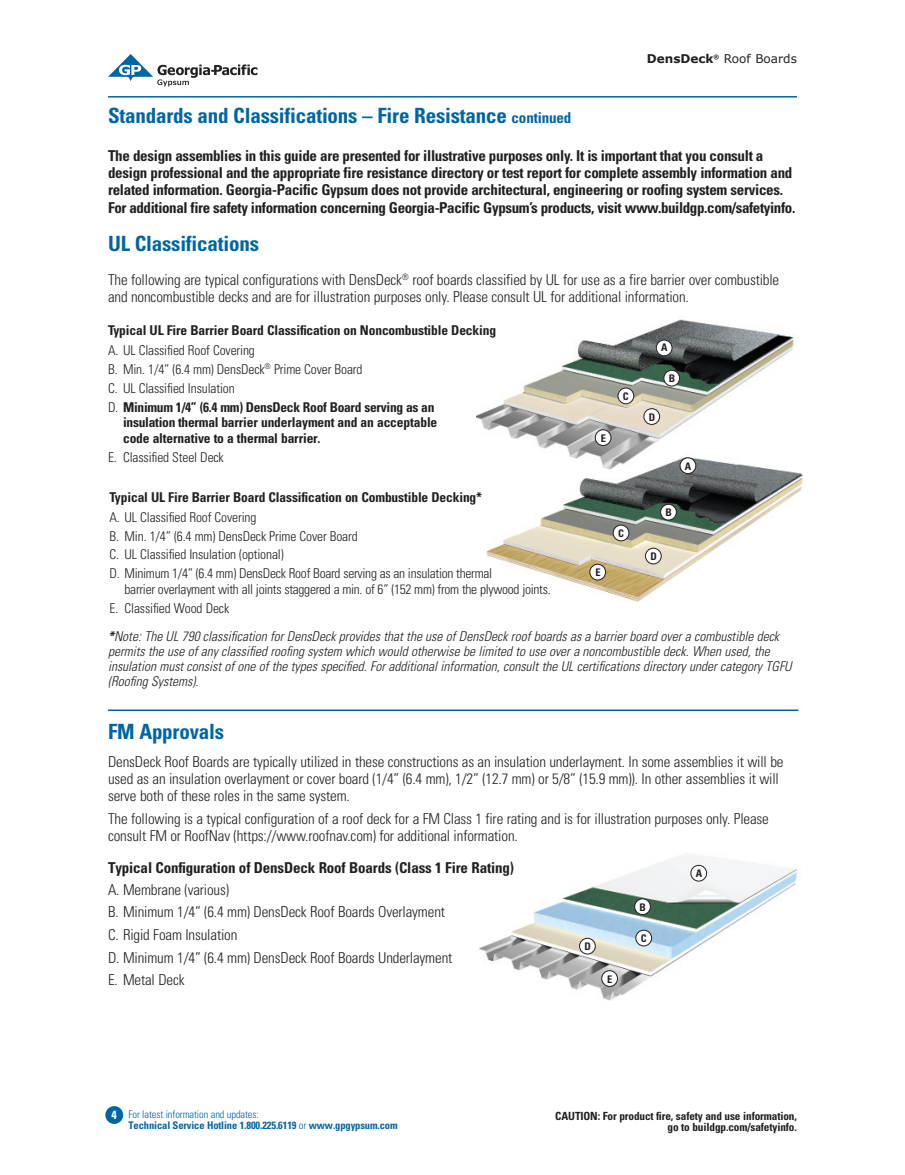
<style>
.page{position:relative;width:905px;height:1175px;background:#fff}
.page>*{position:absolute;margin:0;border:0;box-sizing:border-box;transform-origin:0 0}
.t1{font:700 condensed 21px "Univers LT Std";letter-spacing:-.01em;color:#0065a4}
.t2{font:300 condensed 15px/17.2px "Univers LT Std";letter-spacing:-.01em;color:#231f20}
.t3{font:700 condensed 15px/17.2px "Univers LT Std";letter-spacing:-.02em;color:#231f20}
.t4{font:300 condensed 13.5px/18.8px "Univers LT Std";letter-spacing:-.01em;color:#231f20}
.t5{font:italic 300 condensed 13.5px/15px "Univers LT Std";color:#231f20}
.t6{font:700 condensed 13.5px/15.8px "Univers LT Std";letter-spacing:-.01em;color:#231f20}
.t7{font:12px "Verdana";color:#231f20}
.t8{font:700 condensed 12px "Univers LT Std";color:#fff}
.t9{font:700 condensed 11.25px/11.2px "Univers LT Std";letter-spacing:-.01em;color:#231f20;text-align:right}
.t10{font:700 condensed 10.5px/11.2px "Univers LT Std";letter-spacing:-.01em;color:#0065a4}
.t11{font:700 condensed 10.5px "Univers LT Std";color:#231f20}
.s1{font-weight:700}
.s2{font-size:15px}
.s3{font-weight:300}
</style>
<div class="page">
<svg style="left:108px;top:54px;width:149px;height:32px"></svg>
<hr style="left:108px;top:96px;width:688px;height:2px;background:#0065a4">
<div style="left:106px;top:1106px;width:16px;height:17px;background:#0065a4;border-radius:50%"></div>
<div style="left:105px;top:1106px;width:18px;height:17px;border:2px solid #0065a4;border-radius:50%"></div>
<img style="left:476px;top:319px;width:318px;height:134px">
<div style="left:656px;top:340px;width:16px;height:16px;background:#fff;border-radius:50%"></div>
<div style="left:656px;top:340px;width:16px;height:16px;border:1px solid #231f20;border-radius:50%"></div>
<div style="left:663px;top:370px;width:16px;height:16px;background:#fff;border-radius:50%"></div>
<div style="left:663px;top:370px;width:17px;height:16px;border:1px solid #231f20;border-radius:50%"></div>
<div style="left:618px;top:388px;width:15px;height:16px;background:#fff;border-radius:50%"></div>
<div style="left:617px;top:387px;width:17px;height:17px;border:1px solid #231f20;border-radius:50%"></div>
<div style="left:644px;top:408px;width:15px;height:16px;background:#fff;border-radius:50%"></div>
<div style="left:643px;top:408px;width:17px;height:17px;border:1px solid #231f20;border-radius:50%"></div>
<div style="left:595px;top:430px;width:16px;height:15px;background:#fff;border-radius:50%"></div>
<div style="left:595px;top:429px;width:16px;height:17px;border:1px solid #231f20;border-radius:50%"></div>
<img style="left:486px;top:453px;width:317px;height:148px">
<div style="left:680px;top:458px;width:15px;height:15px;background:#fff;border-radius:50%"></div>
<div style="left:679px;top:457px;width:17px;height:17px;border:1px solid #231f20;border-radius:50%"></div>
<div style="left:660px;top:504px;width:16px;height:16px;background:#fff;border-radius:50%"></div>
<div style="left:660px;top:504px;width:16px;height:16px;border:1px solid #231f20;border-radius:50%"></div>
<div style="left:613px;top:525px;width:16px;height:16px;background:#fff;border-radius:50%"></div>
<div style="left:612px;top:525px;width:17px;height:16px;border:1px solid #231f20;border-radius:50%"></div>
<div style="left:645px;top:548px;width:16px;height:16px;background:#fff;border-radius:50%"></div>
<div style="left:645px;top:548px;width:16px;height:16px;border:1px solid #231f20;border-radius:50%"></div>
<div style="left:590px;top:564px;width:15px;height:16px;background:#fff;border-radius:50%"></div>
<div style="left:589px;top:564px;width:17px;height:16px;border:1px solid #231f20;border-radius:50%"></div>
<img style="left:479px;top:853px;width:319px;height:148px">
<div style="left:690px;top:865px;width:16px;height:16px;background:#fff;border-radius:50%"></div>
<div style="left:690px;top:865px;width:17px;height:16px;border:1px solid #231f20;border-radius:50%"></div>
<div style="left:634px;top:898px;width:16px;height:16px;background:#fff;border-radius:50%"></div>
<div style="left:634px;top:898px;width:16px;height:17px;border:1px solid #231f20;border-radius:50%"></div>
<div style="left:635px;top:930px;width:16px;height:16px;background:#fff;border-radius:50%"></div>
<div style="left:635px;top:929px;width:17px;height:17px;border:1px solid #231f20;border-radius:50%"></div>
<div style="left:579px;top:938px;width:16px;height:16px;background:#fff;border-radius:50%"></div>
<div style="left:579px;top:938px;width:16px;height:16px;border:1px solid #231f20;border-radius:50%"></div>
<div style="left:601px;top:970px;width:16px;height:16px;background:#fff;border-radius:50%"></div>
<div style="left:601px;top:970px;width:17px;height:16px;border:1px solid #231f20;border-radius:50%"></div>
<hr style="left:108px;top:709px;width:690px;height:2px;background:#0065a4">
<p class="t7" style="left:647px;top:51px;width:151px"><span class="s1">DensDeck</span><sup>®</sup> Roof Boards</p>
<h1 class="t1" style="left:108px;top:107px;width:464px">Standards and Classifications – Fire Resistance <span class="s2">continued</span></h1>
<p class="t3" style="left:108px;top:148px;width:688px">The design assemblies in this guide are presented for illustrative purposes only. It is important that you consult a design professional and the appropriate fire resistance directory or test report for complete assembly information and related information. Georgia-Pacific Gypsum does not provide architectural, engineering or roofing system services.<br>For additional fire safety information concerning Georgia-Pacific Gypsum’s products, visit www.buildgp.com/safetyinfo.</p>
<h1 class="t1" style="left:108px;top:235px;width:152px">UL Classifications</h1>
<p class="t2" style="left:108px;top:272px;width:672px">The following are typical configurations with DensDeck<sup>®</sup> roof boards classified by UL for use as a fire barrier over combustible and noncombustible decks and are for illustration purposes only. Please consult UL for additional information.</p>
<p class="t6" style="left:108px;top:323px;width:389px">Typical UL Fire Barrier Board Classification on Noncombustible Decking</p>
<p class="t4" style="left:108px;top:342px;width:328px">A. UL Classified Roof Covering<br>B. Min. 1/4” (6.4 mm) DensDeck<sup>®</sup> Prime Cover Board<br>C. UL Classified Insulation<br>D. <span class="s1">Minimum 1/4” (6.4 mm) DensDeck Roof Board serving as an</span></p>
<p class="t6" style="left:123px;top:416px;width:316px">insulation thermal barrier underlayment and an acceptable code alternative to a thermal barrier.</p>
<p class="t4" style="left:108px;top:448px;width:117px">E. Classified Steel Deck</p>
<p class="t6" style="left:110px;top:490px;width:374px">Typical UL Fire Barrier Board Classification on Combustible Decking*</p>
<p class="t4" style="left:110px;top:508px;width:384px">A. UL Classified Roof Covering<br>B. Min. 1/4” (6.4 mm) DensDeck Prime Cover Board<br>C. UL Classified Insulation (optional)<br>D. Minimum 1/4” (6.4 mm) DensDeck Roof Board serving as an insulation thermal</p>
<p class="t4" style="left:110px;top:581px;width:442px;text-indent:15px">barrier overlayment with all joints staggered a min. of 6” (152 mm) from the plywood joints.<br>E. Classified Wood Deck</p>
<p class="t11" style="left:600px;top:434px;width:7px">E</p>
<p class="t11" style="left:623px;top:392px;width:7px">C</p>
<p class="t11" style="left:595px;top:568px;width:7px">E</p>
<p class="t11" style="left:618px;top:529px;width:7px">C</p>
<p class="t11" style="left:661px;top:343px;width:8px">A</p>
<p class="t11" style="left:648px;top:413px;width:8px">D</p>
<p class="t11" style="left:668px;top:374px;width:8px">B</p>
<p class="t11" style="left:684px;top:461px;width:8px">A</p>
<p class="t11" style="left:665px;top:508px;width:8px">B</p>
<p class="t11" style="left:650px;top:552px;width:8px">D</p>
<p class="t5" style="left:108px;top:629px;width:685px"><span class="s1">*</span>Note: The UL 790 classification for DensDeck provides that the use of DensDeck roof boards as a barrier board over a combustible deck permits the use of any classified roofing system which would otherwise be limited to use over a noncombustible deck. When used, the insulation must consist of one of the types specified. For additional information, consult the UL certifications directory under category TGFU (Roofing Systems).</p>
<h1 class="t1" style="left:108px;top:723px;width:117px">FM Approvals</h1>
<p class="t2" style="left:108px;top:754px;width:677px">DensDeck Roof Boards are typically utilized in these constructions as an insulation underlayment. In some assemblies it will be used as an insulation overlayment or cover board (1/4” (6.4 mm), 1/2” (12.7 mm) or 5/8” (15.9 mm)). In other assemblies it will serve both of these roles in the same system.</p>
<p class="t2" style="left:108px;top:811px;width:662px">The following is a typical configuration of a roof deck for a FM Class 1 fire rating and is for illustration purposes only. Please consult FM or RoofNav (https://www.roofnav.com) for additional information.</p>
<p class="t3" style="left:108px;top:860px;width:407px">Typical Configuration of DensDeck Roof Boards (Class 1 Fire Rating)</p>
<p class="t2" style="left:108px;top:879px;width:346px;line-height:22.6px">A. Membrane (various)<br>B. Minimum 1/4” (6.4 mm) DensDeck Roof Boards Overlayment C. Rigid Foam Insulation<br>D. Minimum 1/4” (6.4 mm) DensDeck Roof Boards Underlayment E. Metal Deck</p>
<p class="t11" style="left:584px;top:942px;width:8px">D</p>
<p class="t11" style="left:607px;top:974px;width:7px">E</p>
<p class="t11" style="left:639px;top:903px;width:8px">B</p>
<p class="t11" style="left:640px;top:934px;width:7px">C</p>
<p class="t11" style="left:695px;top:868px;width:8px">A</p>
<p class="t8" style="left:112px;top:1110px;width:7px">4</p>
<p class="t10" style="left:128px;top:1109px;width:271px"><span class="s3">For latest information and updates:<br></span>Technical Service Hotline 1.800.225.6119 <span class="s3">or</span> www.gpgypsum.com</p>
<p class="t9" style="left:555px;top:1111px;width:243px">CAUTION: For product fire, safety and use information, go to buildgp.com/safetyinfo.</p>
</div>
